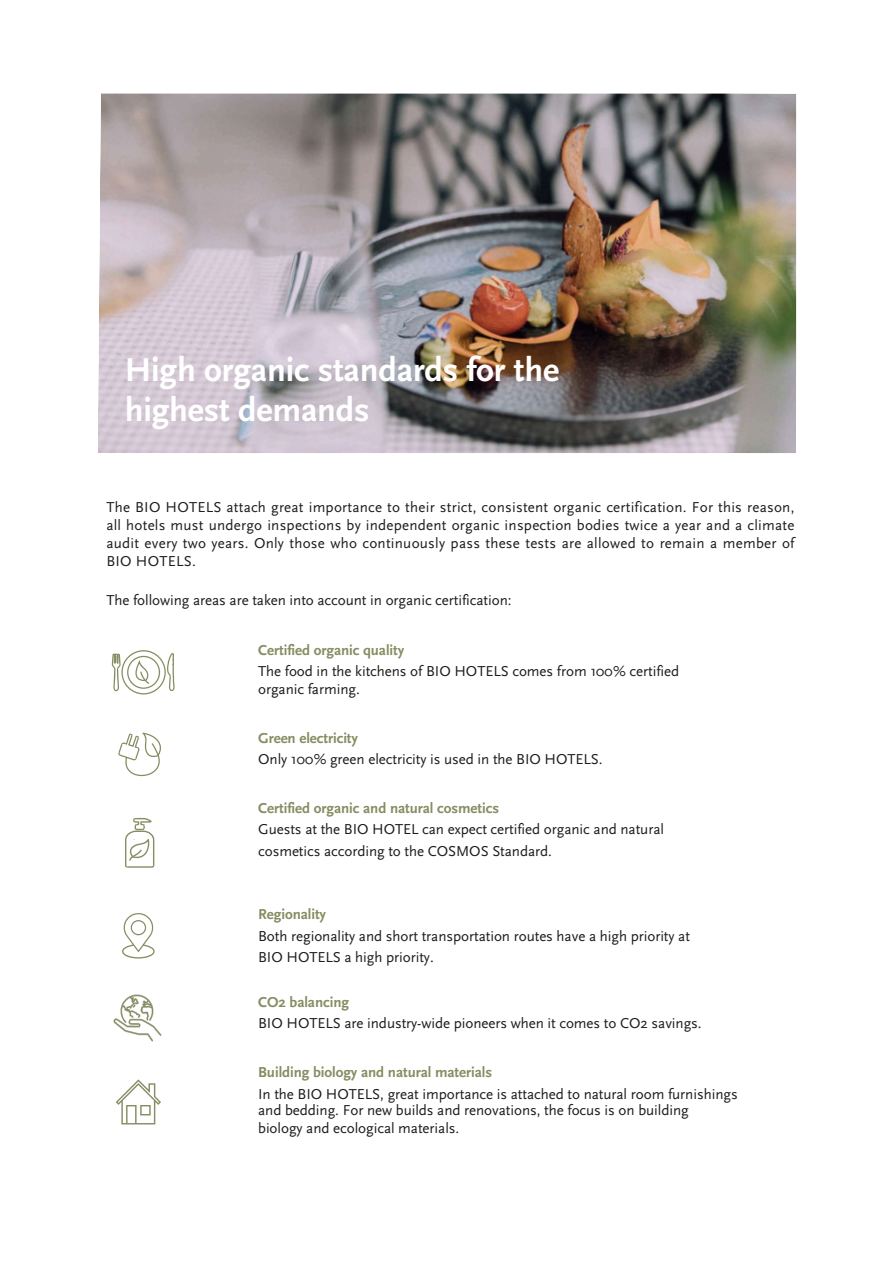
<style>
.page{position:relative;width:894px;height:1264px;background:#fff}
.page>*{position:absolute;margin:0;border:0;box-sizing:border-box;transform-origin:0 0}
.t1{font:700 34.5px/40.5px "Scala Sans OT";letter-spacing:-.005em;color:#fff}
.t2{font:15px/18px "Scala Sans OT";letter-spacing:-.005em;color:#1d1d1b}
.t3{font:700 15px "Scala Sans OT";letter-spacing:-.005em;color:#858e62}
</style>
<div class="page">
<img style="left:98px;top:94px;width:697px;height:359px">
<svg style="left:122px;top:913px;width:33px;height:45px"></svg>
<svg style="left:125px;top:818px;width:29px;height:49px"></svg>
<svg style="left:116px;top:1079px;width:45px;height:45px"></svg>
<img style="left:113px;top:994px;width:49px;height:48px">
<svg style="left:118px;top:732px;width:43px;height:44px"></svg>
<svg style="left:112px;top:650px;width:62px;height:44px"></svg>
<p class="t1" style="left:125px;top:352px;width:436px">High organic standards for the highest demands</p>
<p class="t2" style="left:106px;top:499px;width:689px;text-align:justify">The BIO HOTELS attach great importance to their strict, consistent organic certification. For this reason, all hotels must undergo inspections by independent organic inspection bodies twice a year and a climate audit every two years. Only those who continuously pass these tests are allowed to remain a member of BIO HOTELS.</p>
<h1 class="t2" style="left:106px;top:592px;width:406px">The following areas are taken into account in organic certification:</h1>
<p class="t3" style="left:258px;top:644px;width:148px">Certified organic quality</p>
<p class="t2" style="left:258px;top:663px;width:422px">The food in the kitchens of BIO HOTELS comes from 100% certified</p>
<p class="t2" style="left:258px;top:681px;width:103px">organic farming.</p>
<p class="t3" style="left:258px;top:732px;width:101px">Green electricity</p>
<p class="t2" style="left:258px;top:751px;width:346px">Only 100% green electricity is used in the BIO HOTELS.</p>
<p class="t3" style="left:258px;top:802px;width:242px">Certified organic and natural cosmetics</p>
<p class="t2" style="left:258px;top:820px;width:407px;line-height:21.3px">Guests at the BIO HOTEL can expect certified organic and natural cosmetics according to the COSMOS Standard.</p>
<p class="t3" style="left:258px;top:908px;width:69px">Regionality</p>
<p class="t2" style="left:258px;top:926px;width:433px;line-height:21.3px">Both regionality and short transportation routes have a high priority at<br>BIO HOTELS a high priority.</p>
<p class="t3" style="left:258px;top:995px;width:92px">CO2 balancing</p>
<p class="t2" style="left:258px;top:1015px;width:445px">BIO HOTELS are industry-wide pioneers when it comes to CO2 savings.</p>
<p class="t3" style="left:258px;top:1066px;width:235px">Building biology and natural materials</p>
<p class="t2" style="left:258px;top:1085px;width:481px">In the BIO HOTELS, great importance is attached to natural room furnishings</p>
<p class="t2" style="left:258px;top:1102px;width:432px">and bedding. For new builds and renovations, the focus is on building</p>
<p class="t2" style="left:258px;top:1120px;width:202px">biology and ecological materials.</p>
</div>
